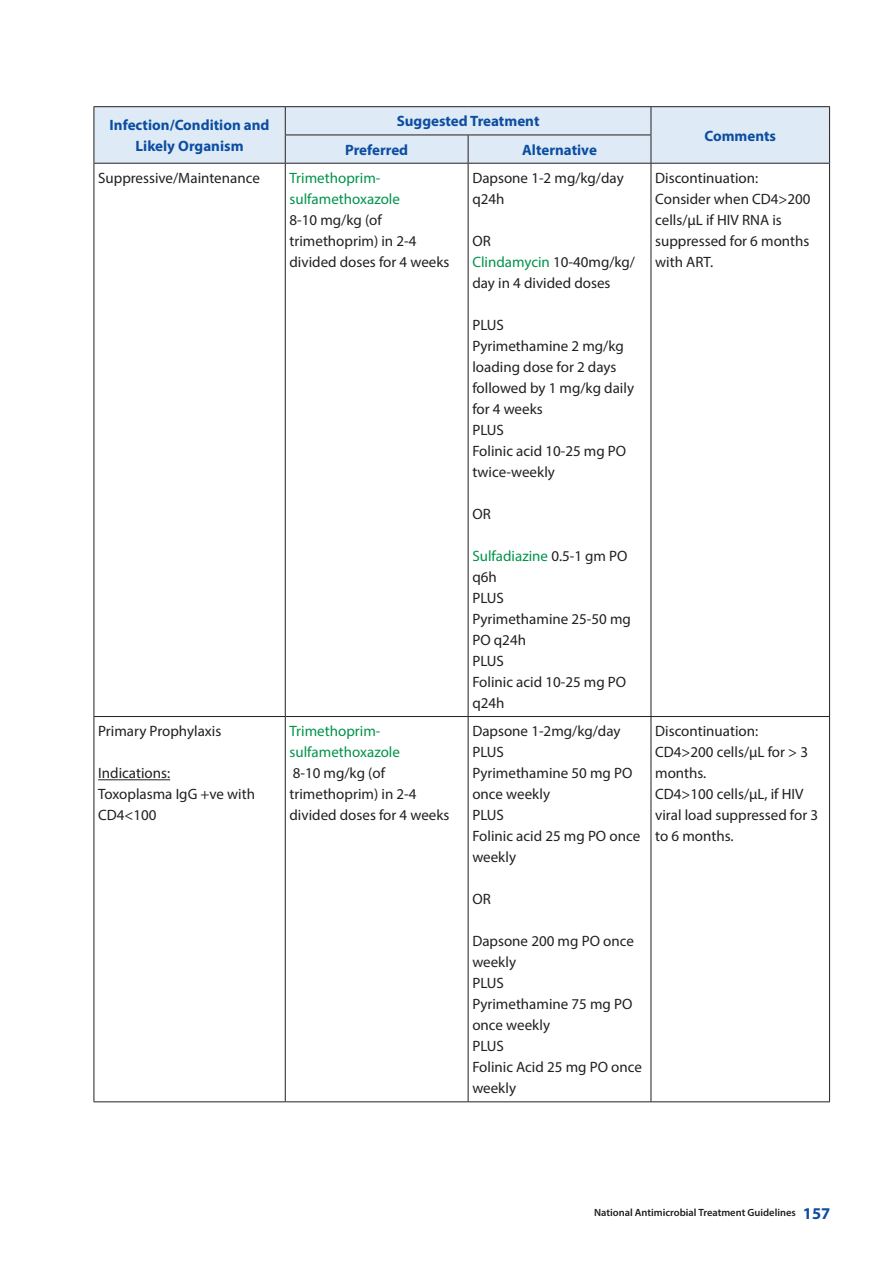
<style>
.page{position:relative;width:893px;height:1263px;background:#fff}
.page>*{position:absolute;margin:0;border:0;box-sizing:border-box;transform-origin:0 0}
.t1{font:15px/21px "Myriad Pro";color:#231f20}
.t2{font:700 15px/21px "Myriad Pro";color:#0d4da1;text-align:center}
.t3{font:15px/21px "Myriad Pro";color:#00934a}
.t4{font:600 10.5px "Myriad Pro";color:#231f20}
.s1{color:#00934a}
.s2{font-weight:700;font-size:16.5px;color:#0d4da1}
</style>
<div class="page">
<hr style="left:94px;top:106px;width:191px;height:1px;background:#231f20">
<hr style="left:285px;top:106px;width:183px;height:1px;background:#231f20">
<hr style="left:468px;top:106px;width:183px;height:1px;background:#231f20">
<hr style="left:651px;top:106px;width:179px;height:1px;background:#231f20">
<hr style="left:94px;top:163px;width:191px;height:1px;background:#231f20">
<hr style="left:285px;top:163px;width:183px;height:1px;background:#231f20">
<hr style="left:468px;top:163px;width:183px;height:1px;background:#231f20">
<hr style="left:651px;top:163px;width:179px;height:1px;background:#231f20">
<hr style="left:94px;top:716px;width:191px;height:1px;background:#231f20">
<hr style="left:285px;top:716px;width:183px;height:1px;background:#231f20">
<hr style="left:468px;top:716px;width:183px;height:1px;background:#231f20">
<hr style="left:651px;top:716px;width:179px;height:1px;background:#231f20">
<hr style="left:94px;top:1101px;width:191px;height:1px;background:#231f20">
<hr style="left:285px;top:1101px;width:183px;height:1px;background:#231f20">
<hr style="left:468px;top:1101px;width:183px;height:1px;background:#231f20">
<hr style="left:651px;top:1101px;width:179px;height:1px;background:#231f20">
<hr style="left:94px;top:164px;width:1px;height:552px;background:#231f20">
<hr style="left:94px;top:717px;width:1px;height:384px;background:#231f20">
<div style="left:94px;top:107px;width:736px;height:56px;background:#deebf6"></div>
<hr style="left:285px;top:164px;width:1px;height:552px;background:#231f20">
<hr style="left:468px;top:164px;width:1px;height:552px;background:#231f20">
<hr style="left:651px;top:164px;width:1px;height:552px;background:#231f20">
<hr style="left:829px;top:164px;width:1px;height:552px;background:#231f20">
<hr style="left:285px;top:717px;width:1px;height:384px;background:#231f20">
<hr style="left:468px;top:717px;width:1px;height:384px;background:#231f20">
<hr style="left:651px;top:717px;width:1px;height:384px;background:#231f20">
<hr style="left:829px;top:717px;width:1px;height:384px;background:#231f20">
<hr style="left:98px;top:779px;width:72px;height:1px;background:#231f20">
<p class="t2" style="left:110px;top:114px;width:161px">Infection/Condition and<br>Likely Organism</p>
<p class="t2" style="left:397px;top:110px;width:144px">Suggested Treatment</p>
<p class="t2" style="left:345px;top:139px;width:65px">Preferred</p>
<p class="t2" style="left:522px;top:139px;width:76px">Alternative</p>
<p class="t1" style="left:98px;top:167px;width:163px">Suppressive/Maintenance</p>
<p class="t3" style="left:290px;top:167px;width:112px">Trimethoprim&shy;sulfamethoxazole</p>
<p class="t1" style="left:290px;top:209px;width:161px">8-10 mg/kg (of trimethoprim) in 2-4 divided doses for 4 weeks</p>
<p class="t1" style="left:472px;top:167px;width:153px">Dapsone 1-2 mg/kg/day q24h</p>
<p class="t1" style="left:472px;top:230px;width:164px">OR<br><span class="s1">Clindamycin</span> 10-40mg/kg/ day in 4 divided doses</p>
<p class="t1" style="left:472px;top:314px;width:163px">PLUS<br>Pyrimethamine 2 mg/kg loading dose for 2 days followed by 1 mg/kg daily for 4 weeks<br>PLUS<br>Folinic acid 10-25 mg PO twice-weekly</p>
<p class="t1" style="left:472px;top:503px;width:20px">OR</p>
<p class="t1" style="left:472px;top:545px;width:160px"><span class="s1">Sulfadiazine</span> 0.5-1 gm PO q6h<br>PLUS<br>Pyrimethamine 25-50 mg<br>PO q24h<br>PLUS<br>Folinic acid 10-25 mg PO q24h</p>
<p class="t1" style="left:98px;top:720px;width:125px">Primary Prophylaxis</p>
<p class="t1" style="left:98px;top:762px;width:158px">Indications:<br>Toxoplasma IgG +ve with<br>CD4&lt;100</p>
<p class="t3" style="left:290px;top:720px;width:112px">Trimethoprim&shy;sulfamethoxazole</p>
<p class="t1" style="left:290px;top:762px;width:161px">8-10 mg/kg (of trimethoprim) in 2-4 divided doses for 4 weeks</p>
<p class="t1" style="left:472px;top:720px;width:169px">Dapsone 1-2mg/kg/day<br>PLUS<br>Pyrimethamine 50 mg PO once weekly<br>PLUS<br>Folinic acid 25 mg PO once weekly</p>
<p class="t1" style="left:472px;top:888px;width:20px">OR</p>
<p class="t1" style="left:472px;top:930px;width:171px">Dapsone 200 mg PO once weekly<br>PLUS<br>Pyrimethamine 75 mg PO once weekly<br>PLUS<br>Folinic Acid 25 mg PO once weekly</p>
<p class="t2" style="left:704px;top:125px;width:73px">Comments</p>
<p class="t1" style="left:655px;top:167px;width:157px">Discontinuation:<br>Consider when CD4&gt;200 cells/µL if HIV RNA is suppressed for 6 months with ART.</p>
<p class="t1" style="left:655px;top:720px;width:164px">Discontinuation:<br>CD4&gt;200 cells/µL for &gt; 3 months.<br>CD4&gt;100 cells/µL, if HIV viral load suppressed for 3 to 6 months.</p>
<p class="t4" style="left:594px;top:1205px;width:238px">National Antimicrobial Treatment Guidelines <span class="s2">157</span></p>
</div>
